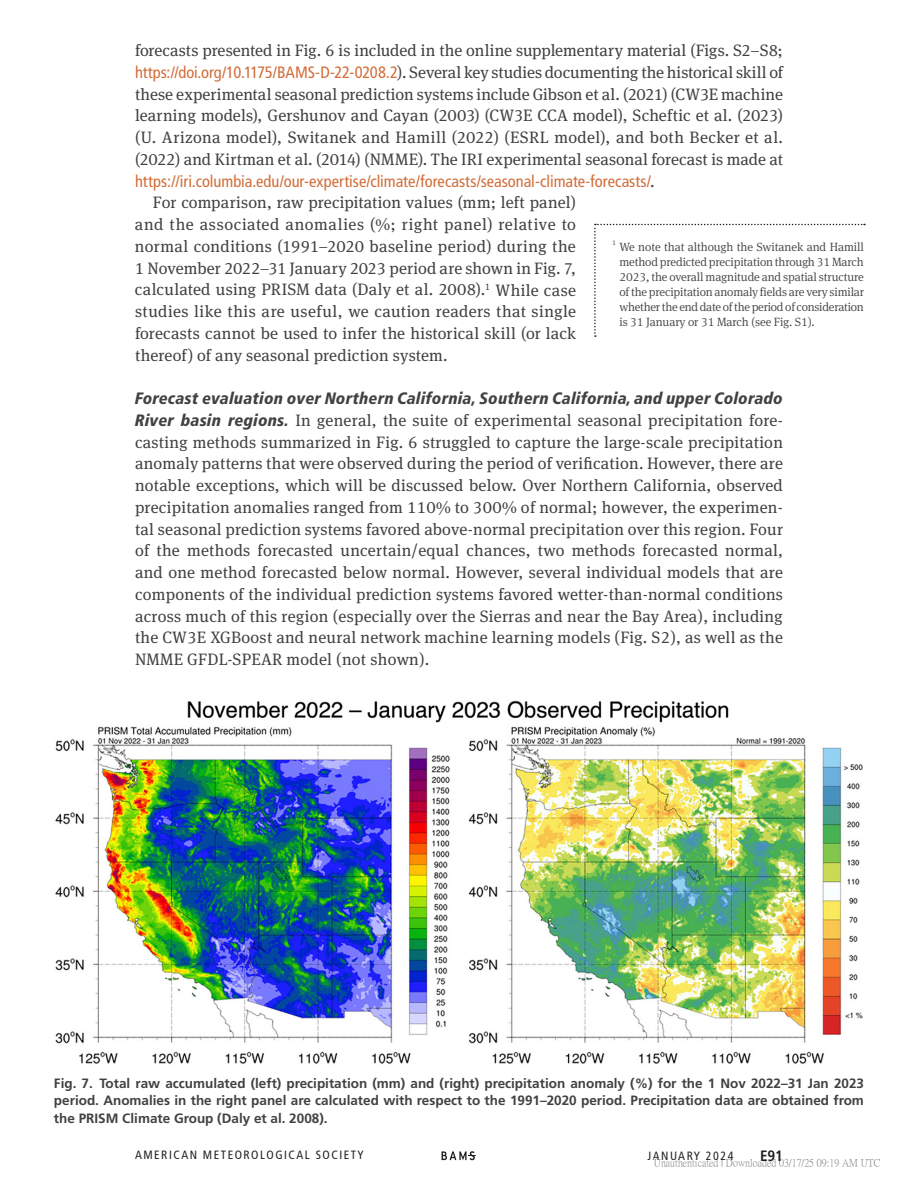
<style>
.page{position:relative;width:918px;height:1188px;background:#fff}
.page>*{position:absolute;margin:0;border:0;box-sizing:border-box;transform-origin:0 0}
.t1{font:16.5px/21.8px "Meta Serif Pro";letter-spacing:.01em;color:#414142;text-align:justify}
.t2{font:condensed 16.5px "Frutiger LT Pro";color:#d26d39}
.t3{font:italic 900 condensed 16.5px "Frutiger LT Pro";letter-spacing:.015em;color:#414142}
.t4{font:700 condensed 15px "Frutiger LT Pro";color:#231f20}
.t5{font:700 13.5px/18px "Frutiger LT Pro";color:#414142;text-align:justify}
.t6{font:300 12px/15px "Meta Serif Pro";letter-spacing:-.02em;color:#414142;text-align:justify}
.t7{font:condensed 12px "Frutiger LT Pro";letter-spacing:.125em;color:#231f20}
.t8{font:10.5px "P Ming Li U";color:rgb(0 0 0/.5)}
.t9{font:300 7.05px "Meta Serif Pro";color:#414142}
.s1{font-family:"Frutiger LT Pro";font-stretch:condensed;color:#d26d39}
.s2{font-family:"Meta Serif Pro";font-stretch:normal;color:#414142}
.s3{font-family:"Frutiger LT Pro";font-weight:900;font-style:italic;font-stretch:condensed}
</style>
<div class="page">
<svg style="left:442px;top:1151px;width:34px;height:9px"></svg>
<img style="left:55px;top:700px;width:808px;height:364px">
<svg style="left:594px;top:224px;width:271px;height:113px"></svg>
<p class="t1" style="left:135px;top:39px;width:650px">forecasts presented in Fig. 6 is included in the online supplementary material (Figs. S2–S8; <span class="s1">https://doi.org/10.1175/BAMS-D-22-0208.2</span>). Several key studies documenting the historical skill of these experimental seasonal prediction systems include Gibson et al. (2021) (CW3E machine learning models), Gershunov and Cayan (2003) (CW3E CCA model), Scheftic et al. (2023) (U. Arizona model), Switanek and Hamill (2022) (ESRL model), and both Becker et al. (2022) and Kirtman et al. (2014) (NMME). The IRI experimental seasonal forecast is made at</p>
<p class="t2" style="left:135px;top:171px;width:521px">https://iri.columbia.edu/our-expertise/climate/forecasts/seasonal-climate-forecasts/<span class="s2">.</span></p>
<p class="t1" style="left:135px;top:191px;width:443px;text-indent:18px">For comparison, raw precipitation values (mm; left panel) and the associated anomalies (%; right panel) relative to normal conditions (1991–2020 baseline period) during the 1 November 2022–31 January 2023 period are shown in Fig. 7, calculated using PRISM data (Daly et al. 2008).<sup>1</sup> While case studies like this are useful, we caution readers that single forecasts cannot be used to infer the historical skill (or lack thereof) of any seasonal prediction system.</p>
<p class="t3" style="left:135px;top:389px;width:649px">Forecast evaluation over Northern California, Southern California, and upper Colorado</p>
<p class="t1" style="left:135px;top:409px;width:650px"><span class="s3">River basin regions.</span> In general, the suite of experimental seasonal precipitation fore&shy;casting methods summarized in Fig. 6 struggled to capture the large-scale precipitation anomaly patterns that were observed during the period of verification. However, there are notable exceptions, which will be discussed below. Over Northern California, observed precipitation anomalies ranged from 110% to 300% of normal; however, the experimen&shy;tal seasonal prediction systems favored above-normal precipitation over this region. Four of the methods forecasted uncertain/equal chances, two methods forecasted normal, and one method forecasted below normal. However, several individual models that are components of the individual prediction systems favored wetter-than-normal conditions across much of this region (especially over the Sierras and near the Bay Area), including the CW3E XGBoost and neural network machine learning models (Fig. S2), as well as the NMME GFDL-SPEAR model (not shown).</p>
<p class="t9" style="left:612px;top:238px;width:5px">1</p>
<p class="t6" style="left:619px;top:239px;width:246px">We note that although the Switanek and Hamill method predicted precipitation through 31 March 2023, the overall magnitude and spatial structure of the precipitation anomaly fields are very similar whether the end date of the period of consideration is 31 January or 31 March (see Fig. S1).</p>
<p class="t5" style="left:54px;top:1074px;width:812px">Fig. 7. Total raw accumulated (left) precipitation (mm) and (right) precipitation anomaly (%) for the 1 Nov 2022–31 Jan 2023 period. Anomalies in the right panel are calculated with respect to the 1991–2020 period. Precipitation data are obtained from the PRISM Climate Group (Daly et al. 2008).</p>
<p class="t7" style="left:135px;top:1148px;width:230px">AMERICAN METEOROLOGICAL SOCIETY</p>
<p class="t7" style="left:648px;top:1149px;width:87px">JANUARY 2024</p>
<p class="t4" style="left:760px;top:1147px;width:24px">E91</p>
<p class="t8" style="left:654px;top:1157px;width:228px">Unauthenticated | Downloaded 03/17/25 09:19 AM UTC</p>
</div>
